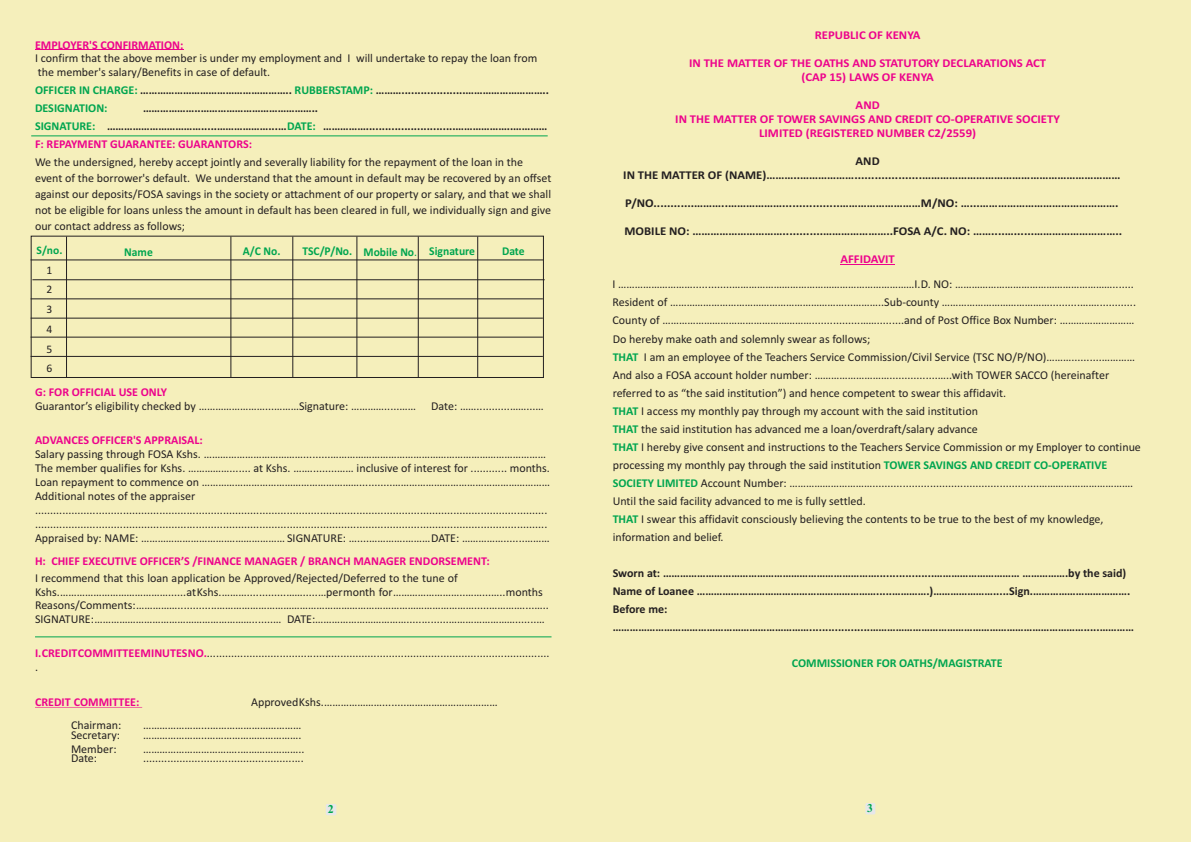
<style>
.page{position:relative;width:1191px;height:842px;background:#f5efbb}
.page>*{position:absolute;margin:0;border:0;box-sizing:border-box;transform-origin:0 0}
.t1{font:12px/14px "Calibri";color:#231f20}
.t2{font:700 12px/18px "Calibri";color:#231f20}
.t3{font:700 12px/14px "Calibri";color:#231f20;scale:1.06 1}
.t4{font:700 12px "Calibri";color:#ed028c}
.t5{font:700 12px/14px "Calibri";color:#ed028c;text-align:center;scale:1.06 1}
.t6{font:700 12px/18px "Calibri";color:#00a54f}
.t7{font:700 12px "Times New Roman";color:#00a54f}
.t8{font:700 12px "Times New Roman";color:#00a54f;scale:.95 1}
.t9{font:11.5px/19.7px "Calibri";color:#231f20;text-align:justify}
.t10{font:700 11.5px "Calibri";color:#00a54f}
.s1{color:#00a54f}
.s2{font-weight:400}
.s3{font-weight:700;color:#ed028c}
.s4{font-weight:700;color:#00a54f}
</style>
<div class="page">
<hr style="left:35px;top:50px;width:148px;height:1px;background:#ed028c">
<hr style="left:35px;top:707px;width:104px;height:1px;background:#ed028c">
<div style="left:326px;top:804px;width:10px;height:11px;background:#e6e7e9;border-radius:2px"></div>
<div style="left:31px;top:236px;width:512px;height:142px;border:1px solid #231f20"></div>
<hr style="left:32px;top:279px;width:512px;height:1px;background:#231f20">
<hr style="left:31px;top:299px;width:512px;height:1px;background:#231f20">
<hr style="left:31px;top:318px;width:512px;height:1px;background:#231f20">
<hr style="left:31px;top:337px;width:512px;height:1px;background:#231f20">
<hr style="left:31px;top:356px;width:512px;height:1px;background:#231f20">
<hr style="left:66px;top:237px;width:1px;height:140px;background:#231f20">
<hr style="left:231px;top:237px;width:1px;height:140px;background:#231f20">
<hr style="left:292px;top:237px;width:1px;height:140px;background:#231f20">
<hr style="left:357px;top:237px;width:1px;height:140px;background:#231f20">
<hr style="left:418px;top:237px;width:1px;height:140px;background:#231f20">
<hr style="left:477px;top:237px;width:1px;height:140px;background:#231f20">
<hr style="left:31px;top:260px;width:512px;height:1px;background:#231f20">
<hr style="left:31px;top:136px;width:516px;height:1px;background:#00a54f">
<hr style="left:840px;top:265px;width:55px;height:1px;background:#ed028c">
<div style="left:865px;top:803px;width:10px;height:11px;background:#e6e7e9;border-radius:2px"></div>
<hr style="left:35px;top:636px;width:516px;height:1px;background:#00a54f">
<p class="t4" style="left:35px;top:40px;width:150px">EMPLOYER'S CONFIRMATION:</p>
<p class="t1" style="left:35px;top:53px;width:504px">I confirm that the above member is under my employment and I will undertake to repay the loan from the member's salary/Benefits in case of default.</p>
<p class="t2" style="left:35px;top:82px;width:515px"><span class="s1">OFFICER IN CHARGE:</span> …………………………………………….. <span class="s1">RUBBERSTAMP:</span> ………....................………………………..</p>
<p class="t2" style="left:143px;top:100px;width:177px">………………..…………………………………..</p>
<p class="t2" style="left:107px;top:118px;width:210px">…………………………….....………………...…<span class="s1">DATE:</span></p>
<p class="t2" style="left:323px;top:118px;width:226px">……………............................………………..…………</p>
<p class="t1" style="left:35px;top:155px;width:518px;line-height:16px">We the undersigned, hereby accept jointly and severally liability for the repayment of the loan in the event of the borrower's default. We understand that the amount in default may be recovered by an offset against our deposits/FOSA savings in the society or attachment of our property or salary, and that we shall not be eligible for loans unless the amount in default has been cleared in full, we individually sign and give our contact address as follows;</p>
<p class="t6" style="left:35px;top:100px;width:74px">DESIGNATION:<br>SIGNATURE:</p>
<p class="t4" style="left:35px;top:139px;width:218px">F: REPAYMENT GUARANTEE: GUARANTORS:</p>
<p class="t10" style="left:37px;top:245px;width:27px">S/no.</p>
<p class="t9" style="left:47px;top:261px;width:7px">1<br>2<br>3<br>4<br>5<br>6</p>
<p class="t6" style="left:124px;top:244px;width:30px">Name</p>
<p class="t6" style="left:243px;top:243px;width:39px">A/C No.</p>
<p class="t6" style="left:302px;top:243px;width:174px">TSC/P/No. Mobile No<span class="s2">.</span> Signature</p>
<p class="t6" style="left:502px;top:243px;width:24px">Date</p>
<p class="t4" style="left:35px;top:387px;width:133px">G: FOR OFFICIAL USE ONLY</p>
<p class="t4" style="left:35px;top:435px;width:169px">ADVANCES OFFICER'S APPRAISAL:</p>
<p class="t1" style="left:35px;top:400px;width:382px">Guarantor’s eligibility checked by ……………………...………Signature: ………….....……</p>
<p class="t1" style="left:431px;top:400px;width:114px">Date: ……...........……...…</p>
<p class="t1" style="left:35px;top:448px;width:516px">Salary passing through FOSA Kshs. ……………………………….........…………………………………………………………………… The member qualifies for Kshs. ……………....... at Kshs. …….........…… inclusive of interest for ............ months.<br>Loan repayment to commence on …………………………………………………...........………………………………………………… Additional notes of the appraiser ......................................................................................................................................................................... .........................................................................................................................................................................<br>Appraised by: NAME: …………………………….……………… SIGNATURE: …....………….………DATE: …………….......………</p>
<p class="t1" style="left:35px;top:572px;width:515px;line-height:13.6px">I recommend that this loan application be Approved/Rejected/Deferred to the tune of<br>Kshs. …………………………………...... at Kshs. ……….............…….....…per month for ……………………..……...….. months Reasons/Comments: …………….............………………………………………………………………………………….....…………....…..<br>SIGNATURE: ………………………………………………….......… DATE:……………………………..............…………………….......…</p>
<p class="t4" style="left:35px;top:556px;width:456px">H: CHIEF EXECUTIVE OFFICER’S /FINANCE MANAGER / BRANCH MANAGER ENDORSEMENT:</p>
<p class="t1" style="left:35px;top:647px;width:516px"><span class="s3">I. CREDIT COMMITTEE MINUTES NO.</span>.................................................................................................................</p>
<p class="t1" style="left:35px;top:661px;width:5px">.</p>
<p class="t4" style="left:35px;top:697px;width:106px">CREDIT COMMITTEE:</p>
<p class="t1" style="left:251px;top:696px;width:248px">Approved Kshs. …………………........……………………………</p>
<p class="t1" style="left:71px;top:719px;width:52px">Chairman:</p>
<p class="t1" style="left:143px;top:719px;width:160px">…………………...……………………………</p>
<p class="t1" style="left:71px;top:729px;width:50px">Secretary:</p>
<p class="t1" style="left:143px;top:729px;width:160px">…………………..…………………………….</p>
<p class="t1" style="left:71px;top:743px;width:47px">Member:</p>
<p class="t1" style="left:143px;top:743px;width:163px">……………………………..…………………..</p>
<p class="t1" style="left:71px;top:752px;width:28px">Date:</p>
<p class="t1" style="left:143px;top:752px;width:162px">.....................................................</p>
<p class="t7" style="left:328px;top:805px;width:7px">2</p>
<p class="t5" style="left:815px;top:29px;width:101px">REPUBLIC OF KENYA</p>
<p class="t5" style="left:689px;top:57px;width:338px">IN THE MATTER OF THE OATHS AND STATUTORY DECLARATIONS ACT (CAP 15) LAWS OF KENYA</p>
<p class="t5" style="left:675px;top:99px;width:364px">AND<br>IN THE MATTER OF TOWER SAVINGS AND CREDIT CO-OPERATIVE SOCIETY<br>LIMITED (REGISTERED NUMBER C2/2559)</p>
<p class="t3" style="left:623px;top:155px;width:470px;text-indent:232px">AND<br>IN THE MATTER OF (NAME)………..………………....................…………………………………………………………</p>
<p class="t3" style="left:625px;top:197px;width:467px">P/NO............………..……………….................………………………M/NO: …...……………………………………….</p>
<p class="t3" style="left:624px;top:225px;width:471px">MOBILE NO: …………………………............…………………..FOSA A/C. NO: ……....…......………………………..</p>
<p class="t5" style="left:840px;top:253px;width:53px">AFFIDAVIT</p>
<p class="t1" style="left:612px;top:276px;width:525px;line-height:18px">I ……………………….............…………………………………………………………I.D. NO: ………………………………………………….......<br>Resident of ………………………………………………………...………..Sub-county …………………………………..........…….............<br>County of ………………………………………………................…….........and of Post Office Box Number: ………………………</p>
<p class="t1" style="left:613px;top:333px;width:259px">Do hereby make oath and solemnly swear as follows;</p>
<p class="t1" style="left:644px;top:351px;width:492px">I am an employee of the Teachers Service Commission/Civil Service (TSC NO/P/NO)………..........…………</p>
<p class="t1" style="left:613px;top:369px;width:498px">And also a FOSA account holder number: ………………………................…..with TOWER SACCO (hereinafter</p>
<p class="t1" style="left:612px;top:387px;width:395px">referred to as “the said institution”) and hence competent to swear this affidavit.</p>
<p class="t1" style="left:612px;top:405px;width:367px"><span class="s4">THAT</span> I access my monthly pay through my account with the said institution</p>
<p class="t1" style="left:612px;top:423px;width:367px"><span class="s4">THAT</span> the said institution has advanced me a loan/overdraft/salary advance</p>
<p class="t1" style="left:612px;top:441px;width:530px"><span class="s4">THAT</span> I hereby give consent and instructions to the Teachers Service Commission or my Employer to continue</p>
<p class="t1" style="left:612px;top:459px;width:496px">processing my monthly pay through the said institution <span class="s4">TOWER SAVINGS AND CREDIT CO-OPERATIVE</span></p>
<p class="t1" style="left:612px;top:477px;width:522px"><span class="s4">SOCIETY LIMITED</span> Account Number: ………………………….......................................................…………………………….</p>
<p class="t1" style="left:612px;top:495px;width:254px">Until the said facility advanced to me is fully settled.</p>
<p class="t1" style="left:612px;top:513px;width:492px"><span class="s4">THAT</span> I swear this affidavit consciously believing the contents to be true to the best of my knowledge,</p>
<p class="t1" style="left:612px;top:531px;width:112px">information and belief.</p>
<p class="t2" style="left:612px;top:565px;width:522px">Sworn at: …………………………………………………………………..................………………………… …………….by the said)<br>Name of Loanee ……………………………………………………….....………….)………………….....Sign.…………………………….<br>Before me: ……………………………………………………………...................………………………………………………………………….....…………</p>
<p class="t6" style="left:612px;top:349px;width:27px">THAT</p>
<p class="t6" style="left:791px;top:655px;width:212px">COMMISSIONER FOR OATHS/MAGISTRATE</p>
<p class="t8" style="left:867px;top:804px;width:7px">3</p>
</div>
